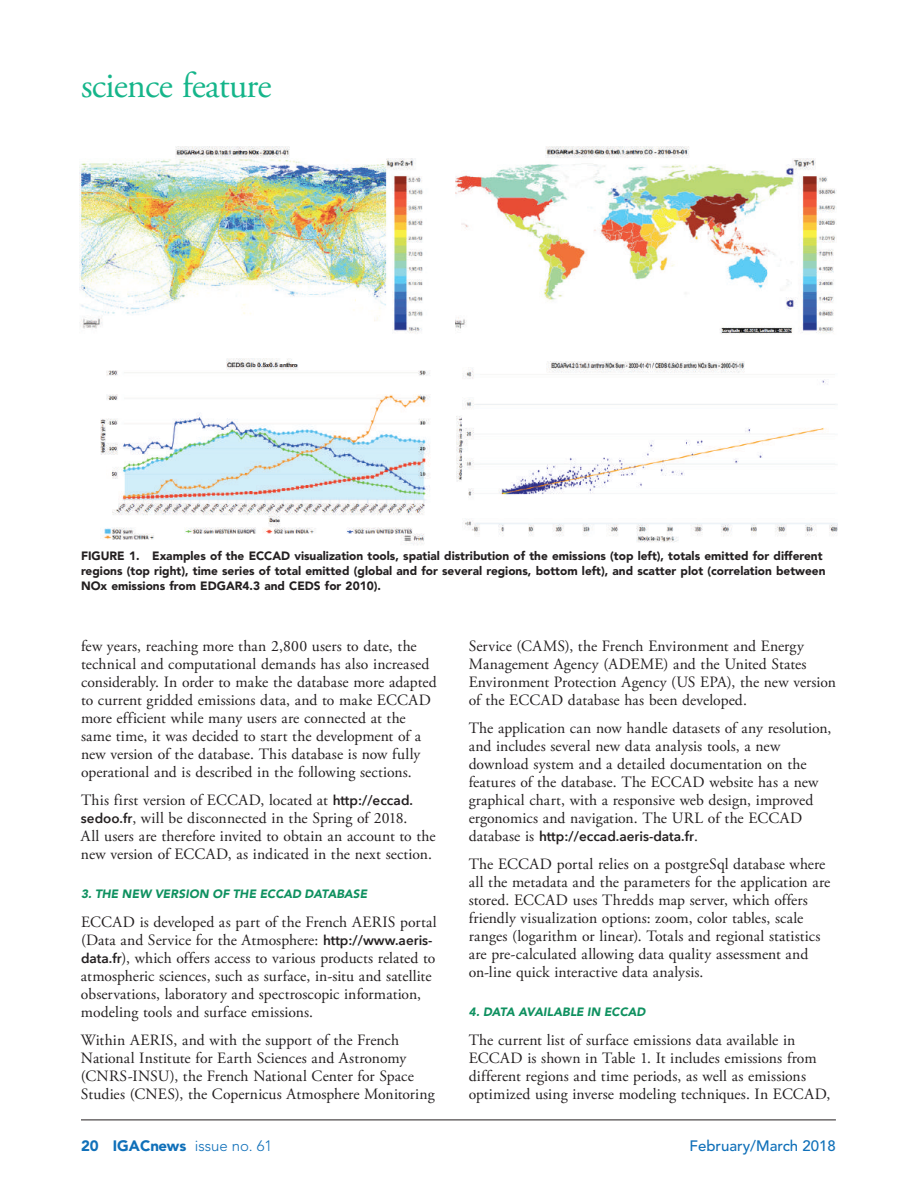
<style>
.page{position:relative;width:918px;height:1188px;background:#fff}
.page>*{position:absolute;margin:0;border:0;box-sizing:border-box;transform-origin:0 0}
.t1{font:36px "Adobe Garamond Pro";letter-spacing:-.02em;color:#15b58a}
.t2{font:15.75px/18px "Adobe Garamond Pro";letter-spacing:.005em;color:#231f20}
.t3{font:900 15px "Avenir";color:#1070b9}
.t4{font:500 15px "Avenir";color:#1070b9}
.t5{font:600 13.5px "Avenir Next";color:#231f20}
.t6{font:900 12px/15px "Avenir";color:#231f20}
.t7{font:italic 900 12px "Avenir";letter-spacing:-.005em;color:#0f9160}
.s1{font-family:"Avenir Next";font-weight:600;font-size:13.5px}
.s2{font-family:"Adobe Garamond Pro";font-weight:400;font-size:15.75px}
.s3{font-weight:300}
</style>
<div class="page">
<hr style="left:81px;top:1120px;width:755px;height:1px;background:#231f20">
<img style="left:100px;top:358px;width:330px;height:187px">
<img style="left:456px;top:147px;width:381px;height:187px">
<img style="left:79px;top:146px;width:344px;height:187px">
<img style="left:456px;top:361px;width:381px;height:182px">
<h1 class="t1" style="left:81px;top:64px;width:192px">science feature</h1>
<p class="t6" style="left:81px;top:549px;width:746px">FIGURE 1. Examples of the ECCAD visualization tools, spatial distribution of the emissions (top left), totals emitted for different regions (top right), time series of total emitted (global and for several regions, bottom left), and scatter plot (correlation between<br>NOx emissions from EDGAR4.3 and CEDS for 2010).</p>
<p class="t2" style="left:81px;top:638px;width:357px">few years, reaching more than 2,800 users to date, the technical and computational demands has also increased considerably. In order to make the database more adapted to current gridded emissions data, and to make ECCAD more efficient while many users are connected at the same time, it was decided to start the development of a new version of the database. This database is now fully operational and is described in the following sections.</p>
<p class="t2" style="left:81px;top:792px;width:356px">This first version of ECCAD, located at <span class="s1">http://eccad. sedoo.fr</span>, will be disconnected in the Spring of 2018.<br>All users are therefore invited to obtain an account to the new version of ECCAD, as indicated in the next section.</p>
<p class="t7" style="left:81px;top:887px;width:288px">3. THE NEW VERSION OF THE ECCAD DATABASE</p>
<p class="t2" style="left:81px;top:914px;width:357px">ECCAD is developed as part of the French AERIS portal (Data and Service for the Atmosphere: <span class="s1">http://www.aeris&shy;data.fr</span>), which offers access to various products related to atmospheric sciences, such as surface, in-situ and satellite observations, laboratory and spectroscopic information, modeling tools and surface emissions.</p>
<p class="t2" style="left:81px;top:1032px;width:355px">Within AERIS, and with the support of the French National Institute for Earth Sciences and Astronomy (CNRS-INSU), the French National Center for Space Studies (CNES), the Copernicus Atmosphere Monitoring</p>
<p class="t2" style="left:469px;top:638px;width:369px">Service (CAMS), the French Environment and Energy Management Agency (ADEME) and the United States Environment Protection Agency (US EPA), the new version of the ECCAD database has been developed.</p>
<p class="t2" style="left:469px;top:720px;width:364px">The application can now handle datasets of any resolution, and includes several new data analysis tools, a new download system and a detailed documentation on the features of the database. The ECCAD website has a new graphical chart, with a responsive web design, improved ergonomics and navigation. The URL of the ECCAD</p>
<p class="t5" style="left:469px;top:825px;width:231px"><span class="s2">database is</span> http://eccad.aeris-data.fr<span class="s2">.</span></p>
<p class="t2" style="left:469px;top:855px;width:363px">The ECCAD portal relies on a postgreSql database where all the metadata and the parameters for the application are stored. ECCAD uses Thredds map server, which offers friendly visualization options: zoom, color tables, scale ranges (logarithm or linear). Totals and regional statistics are pre-calculated allowing data quality assessment and on-line quick interactive data analysis.</p>
<p class="t7" style="left:469px;top:1005px;width:178px">4. DATA AVAILABLE IN ECCAD</p>
<p class="t2" style="left:469px;top:1032px;width:363px">The current list of surface emissions data available in ECCAD is shown in Table 1. It includes emissions from different regions and time periods, as well as emissions optimized using inverse modeling techniques. In ECCAD,</p>
<p class="t3" style="left:81px;top:1136px;width:193px">20 IGACnews <span class="s3">issue no. 61</span></p>
<p class="t4" style="left:689px;top:1137px;width:148px">February/March 2018</p>
</div>
